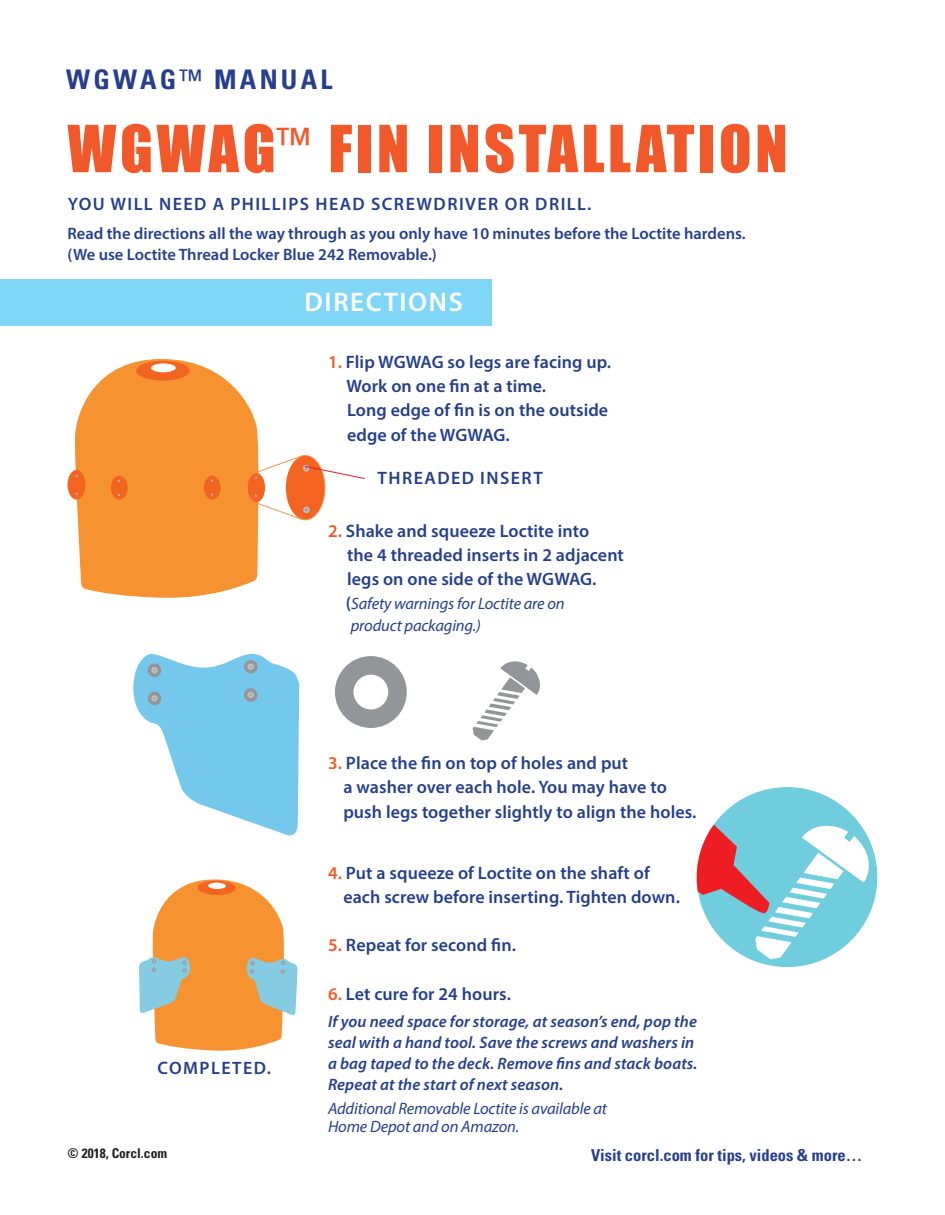
<style>
.page{position:relative;width:945px;height:1215px;background:#fff}
.page>*{position:absolute;margin:0;border:0;box-sizing:border-box;transform-origin:0 0}
.t1{font:60px "Impact";letter-spacing:.06em;color:#f1592a}
.t2{font:700 condensed 27px "Univers";letter-spacing:.12em;color:#253f8e}
.t3{font:600 27px "Myriad Pro";letter-spacing:.06em;color:#fff}
.t4{font:600 18px/24.2px "Myriad Pro";letter-spacing:.005em;color:#253f8e}
.t5{font:600 18px "Myriad Pro";letter-spacing:.08em;color:#253f8e}
.t6{font:italic 600 16.5px/21.1px "Myriad Pro";letter-spacing:.005em;color:#253f8e}
.t7{font:600 16.5px/21.1px "Myriad Pro";color:#253f8e}
.t8{font:italic 16.5px/21.1px "Myriad Pro";letter-spacing:-.01em;color:#253f8e}
.t9{font:700 condensed 16.5px "Univers";color:#253f8e}
.t10{font:700 condensed 13.5px "Univers";color:#231f20}
.s1{font-weight:400}
.s2{color:#f15929}
.s3{font-weight:600;font-style:normal;font-size:18px}
</style>
<div class="page">
<div style="left:0;top:279px;width:492px;height:47px;background:#80d6f7"></div>
<div style="left:68px;top:470px;width:18px;height:30px;background:#f36421;border-radius:50%"></div>
<svg style="left:133px;top:654px;width:166px;height:181px"></svg>
<svg style="left:697px;top:787px;width:181px;height:180px"></svg>
<svg style="left:335px;top:656px;width:72px;height:72px"></svg>
<svg style="left:473px;top:661px;width:67px;height:79px"></svg>
<svg style="left:74px;top:359px;width:291px;height:239px"></svg>
<svg style="left:139px;top:879px;width:159px;height:172px"></svg>
<p class="t2" style="left:66px;top:63px;width:268px">WGWAG<span class="s1">™</span> MANUAL</p>
<p class="t1" style="left:68px;top:102px;width:722px">WGWAG<sup>™</sup> FIN INSTALLATION</p>
<p class="t5" style="left:68px;top:193px;width:525px">YOU WILL NEED A PHILLIPS HEAD SCREWDRIVER OR DRILL.</p>
<p class="t7" style="left:68px;top:222px;width:680px">Read the directions all the way through as you only have 10 minutes before the Loctite hardens. (We use Loctite Thread Locker Blue 242 Removable.)</p>
<p class="t3" style="left:305px;top:285px;width:160px">DIRECTIONS</p>
<p class="t4" style="left:347px;top:350px;width:266px;text-indent:-18px"><span class="s2">1.</span> Flip WGWAG so legs are facing up.<br>Work on one fin at a time.</p>
<p class="t4" style="left:347px;top:398px;width:263px">Long edge of fin is on the outside</p>
<p class="t4" style="left:347px;top:422px;width:164px">edge of the WGWAG.</p>
<p class="t5" style="left:378px;top:467px;width:167px">THREADED INSERT</p>
<p class="t4" style="left:347px;top:518px;width:278px;text-indent:-19px"><span class="s2">2.</span> Shake and squeeze Loctite into<br>the 4 threaded inserts in 2 adjacent legs on one side of the WGWAG.</p>
<p class="t8" style="left:351px;top:593px;width:215px;text-indent:-5px"><span class="s3">(</span>Safety warnings for Loctite are on product packaging.)</p>
<p class="t5" style="left:158px;top:1056px;width:115px">COMPLETED.</p>
<p class="t4" style="left:343px;top:751px;width:355px;text-indent:-15px"><span class="s2">3.</span> Place the fin on top of holes and put<br>a washer over each hole. You may have to push legs together slightly to align the holes.</p>
<p class="t4" style="left:343px;top:860px;width:338px;text-indent:-15px"><span class="s2">4.</span> Put a squeeze of Loctite on the shaft of each screw before inserting. Tighten down.</p>
<p class="t4" style="left:328px;top:933px;width:189px"><span class="s2">5.</span> Repeat for second fin.</p>
<p class="t4" style="left:328px;top:981px;width:184px"><span class="s2">6.</span> Let cure for 24 hours.</p>
<p class="t6" style="left:328px;top:1010px;width:371px">If you need space for storage, at season’s end, pop the seal with a hand tool. Save the screws and washers in a bag taped to the deck. Remove fins and stack boats.<br>Repeat at the start of next season.</p>
<p class="t8" style="left:328px;top:1099px;width:281px;line-height:18.1px">Additional Removable Loctite is available at<br>Home Depot and on Amazon.</p>
<p class="t10" style="left:68px;top:1145px;width:101px">© 2018, Corcl.com</p>
<p class="t9" style="left:591px;top:1145px;width:272px">Visit corcl.com for tips, videos &amp; more…</p>
</div>
